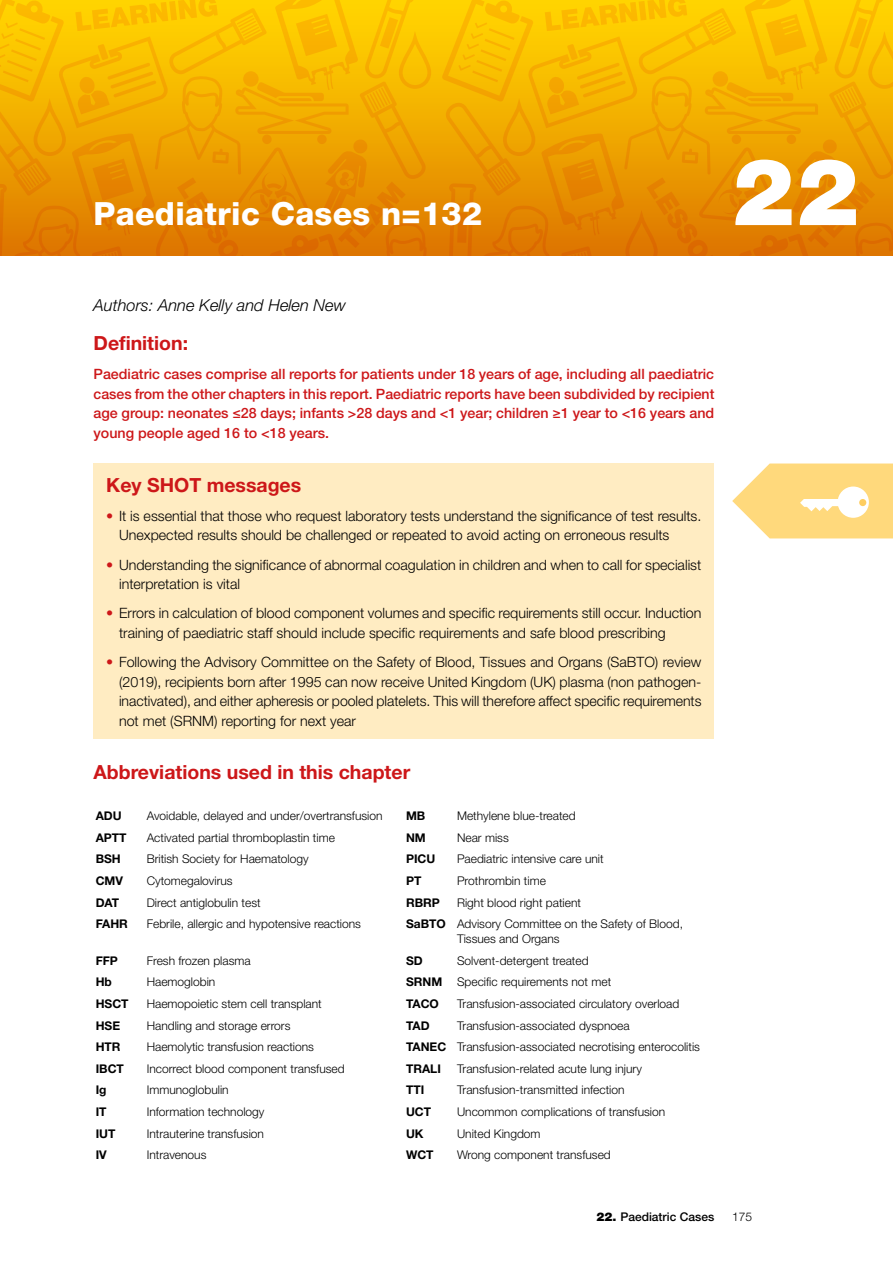
<style>
.page{position:relative;width:893px;height:1263px;background:#fff}
.page>*{position:absolute;margin:0;border:0;box-sizing:border-box;transform-origin:0 0}
.t1{font:900 93px "Helvetica Neue";color:#fff}
.t2{font:800 31.95px "Helvetica Neue";letter-spacing:.01em;color:#fff}
.t3{font:700 19.5px "Helvetica Neue";color:#cd1719}
.t4{font:italic 300 16.5px "Helvetica Neue";color:#000}
.t5{font:300 14.25px/19.5px "Helvetica Neue";color:#000}
.t6{font:500 14.25px/19.5px "Helvetica Neue";color:#cd1719;text-align:justify}
.t7{font:300 12px/15px "Helvetica Neue";color:#000}
.t8{font:700 12px "Helvetica Neue";color:#000}
.t9{font:500 12px "Helvetica Neue";color:#000}
.s1{font-family:"Myriad Pro";font-weight:700}
.s2{color:#cd1719}
.s3{font-weight:700}
.s4{font-weight:900}
</style>
<div class="page">
<svg style="left:0;top:0;width:893px;height:256px;background:#efa300"></svg>
<div style="left:94px;top:463px;width:620px;height:275px;background:#ffecc2"></div>
<svg style="left:732px;top:463px;width:161px;height:75px"></svg>
<h2 class="t2" style="left:94px;top:195px;width:390px">Paediatric Cases n=132</h2>
<h1 class="t1" style="left:732px;top:136px;width:128px">22</h1>
<h3 class="t4" style="left:94px;top:295px;width:254px">Authors: Anne Kelly and Helen New</h3>
<h3 class="t3" style="left:94px;top:331px;width:96px">Definition:</h3>
<p class="t6" style="left:94px;top:364px;width:622px">Paediatric cases comprise all reports for patients under 18 years of age, including all paediatric cases from the other chapters in this report. Paediatric reports have been subdivided by recipient age group: neonates <span class="s1">≤</span>28 days; infants &gt;28 days and &lt;1 year; children <span class="s1">≥</span>1 year to &lt;16 years and young people aged 16 to &lt;18 years.</p>
<h3 class="t3" style="left:106px;top:473px;width:197px">Key SHOT messages</h3>
<p class="t5" style="left:119px;top:506px;width:584px;text-indent:-13px"><span class="s2">•</span> It is essential that those who request laboratory tests understand the significance of test results.<br>Unexpected results should be challenged or repeated to avoid acting on erroneous results</p>
<p class="t5" style="left:119px;top:555px;width:584px;text-indent:-13px"><span class="s2">•</span> Understanding the significance of abnormal coagulation in children and when to call for specialist interpretation is vital</p>
<p class="t5" style="left:119px;top:603px;width:584px;text-indent:-13px"><span class="s2">•</span> Errors in calculation of blood component volumes and specific requirements still occur. Induction training of paediatric staff should include specific requirements and safe blood prescribing</p>
<p class="t5" style="left:119px;top:652px;width:584px;text-align:justify;text-indent:-13px"><span class="s2">•</span> Following the Advisory Committee on the Safety of Blood, Tissues and Organs (SaBTO) review (2019), recipients born after 1995 can now receive United Kingdom (UK) plasma (non pathogen&shy;inactivated), and either apheresis or pooled platelets. This will therefore affect specific requirements not met (SRNM) reporting for next year</p>
<h3 class="t3" style="left:94px;top:760px;width:318px">Abbreviations used in this chapter</h3>
<p class="t8" style="left:96px;top:808px;width:28px">ADU</p>
<p class="t7" style="left:147px;top:808px;width:237px">Avoidable, delayed and under/overtransfusion</p>
<p class="t8" style="left:406px;top:808px;width:21px">MB</p>
<p class="t7" style="left:457px;top:808px;width:120px">Methylene blue-treated</p>
<p class="t8" style="left:96px;top:830px;width:32px">APTT</p>
<p class="t7" style="left:147px;top:830px;width:190px">Activated partial thromboplastin time</p>
<p class="t8" style="left:406px;top:830px;width:21px">NM</p>
<p class="t7" style="left:457px;top:830px;width:53px">Near miss</p>
<p class="t8" style="left:96px;top:852px;width:27px">BSH</p>
<p class="t7" style="left:147px;top:851px;width:164px">British Society for Haematology</p>
<p class="t8" style="left:406px;top:852px;width:31px">PICU</p>
<p class="t7" style="left:457px;top:851px;width:148px">Paediatric intensive care unit</p>
<p class="t8" style="left:96px;top:873px;width:29px">CMV</p>
<p class="t7" style="left:147px;top:873px;width:88px">Cytomegalovirus</p>
<p class="t8" style="left:406px;top:873px;width:17px">PT</p>
<p class="t7" style="left:457px;top:873px;width:90px">Prothrombin time</p>
<p class="t8" style="left:96px;top:895px;width:25px">DAT</p>
<p class="t7" style="left:147px;top:895px;width:116px">Direct antiglobulin test</p>
<p class="t8" style="left:406px;top:895px;width:35px">RBRP</p>
<p class="t7" style="left:457px;top:895px;width:126px">Right blood right patient</p>
<p class="t8" style="left:96px;top:916px;width:34px">FAHR</p>
<p class="t7" style="left:147px;top:916px;width:216px">Febrile, allergic and hypotensive reactions</p>
<p class="t7" style="left:457px;top:916px;width:228px;text-indent:-51px"><span class="s3">SaBTO</span> Advisory Committee on the Safety of Blood,<br>Tissues and Organs</p>
<p class="t8" style="left:96px;top:953px;width:24px">FFP</p>
<p class="t7" style="left:147px;top:953px;width:106px">Fresh frozen plasma</p>
<p class="t8" style="left:406px;top:953px;width:18px">SD</p>
<p class="t7" style="left:457px;top:953px;width:133px">Solvent-detergent treated</p>
<p class="t8" style="left:96px;top:975px;width:18px">Hb</p>
<p class="t7" style="left:147px;top:974px;width:70px">Haemoglobin</p>
<p class="t7" style="left:406px;top:974px;width:207px"><span class="s3">SRNM</span> Specific requirements not met</p>
<p class="t8" style="left:96px;top:996px;width:34px">HSCT</p>
<p class="t7" style="left:147px;top:996px;width:177px">Haemopoietic stem cell transplant</p>
<p class="t8" style="left:406px;top:996px;width:34px">TACO</p>
<p class="t7" style="left:457px;top:996px;width:224px">Transfusion-associated circulatory overload</p>
<p class="t8" style="left:96px;top:1018px;width:26px">HSE</p>
<p class="t7" style="left:147px;top:1018px;width:145px">Handling and storage errors</p>
<p class="t8" style="left:406px;top:1018px;width:25px">TAD</p>
<p class="t7" style="left:457px;top:1018px;width:174px">Transfusion-associated dyspnoea</p>
<p class="t8" style="left:96px;top:1039px;width:26px">HTR</p>
<p class="t7" style="left:147px;top:1039px;width:169px">Haemolytic transfusion reactions</p>
<p class="t7" style="left:406px;top:1039px;width:295px"><span class="s3">TANEC</span> Transfusion-associated necrotising enterocolitis</p>
<p class="t8" style="left:96px;top:1061px;width:30px">IBCT</p>
<p class="t7" style="left:147px;top:1061px;width:200px">Incorrect blood component transfused</p>
<p class="t8" style="left:406px;top:1061px;width:36px">TRALI</p>
<p class="t7" style="left:457px;top:1061px;width:186px">Transfusion-related acute lung injury</p>
<p class="t8" style="left:96px;top:1083px;width:12px">Ig</p>
<p class="t7" style="left:147px;top:1082px;width:83px">Immunoglobulin</p>
<p class="t8" style="left:406px;top:1083px;width:20px">TTI</p>
<p class="t7" style="left:457px;top:1082px;width:169px">Transfusion-transmitted infection</p>
<p class="t8" style="left:96px;top:1104px;width:12px">IT</p>
<p class="t7" style="left:147px;top:1104px;width:119px">Information technology</p>
<p class="t8" style="left:406px;top:1104px;width:27px">UCT</p>
<p class="t7" style="left:457px;top:1104px;width:210px">Uncommon complications of transfusion</p>
<p class="t8" style="left:96px;top:1126px;width:21px">IUT</p>
<p class="t7" style="left:147px;top:1126px;width:119px">Intrauterine transfusion</p>
<p class="t8" style="left:406px;top:1126px;width:19px">UK</p>
<p class="t7" style="left:457px;top:1126px;width:85px">United Kingdom</p>
<p class="t8" style="left:96px;top:1147px;width:13px">IV</p>
<p class="t7" style="left:147px;top:1147px;width:61px">Intravenous</p>
<p class="t8" style="left:406px;top:1147px;width:29px">WCT</p>
<p class="t7" style="left:457px;top:1147px;width:155px">Wrong component transfused</p>
<p class="t9" style="left:596px;top:1209px;width:119px"><span class="s4">22.</span> Paediatric Cases</p>
<p class="t7" style="left:732px;top:1209px;width:22px">175</p>
</div>
